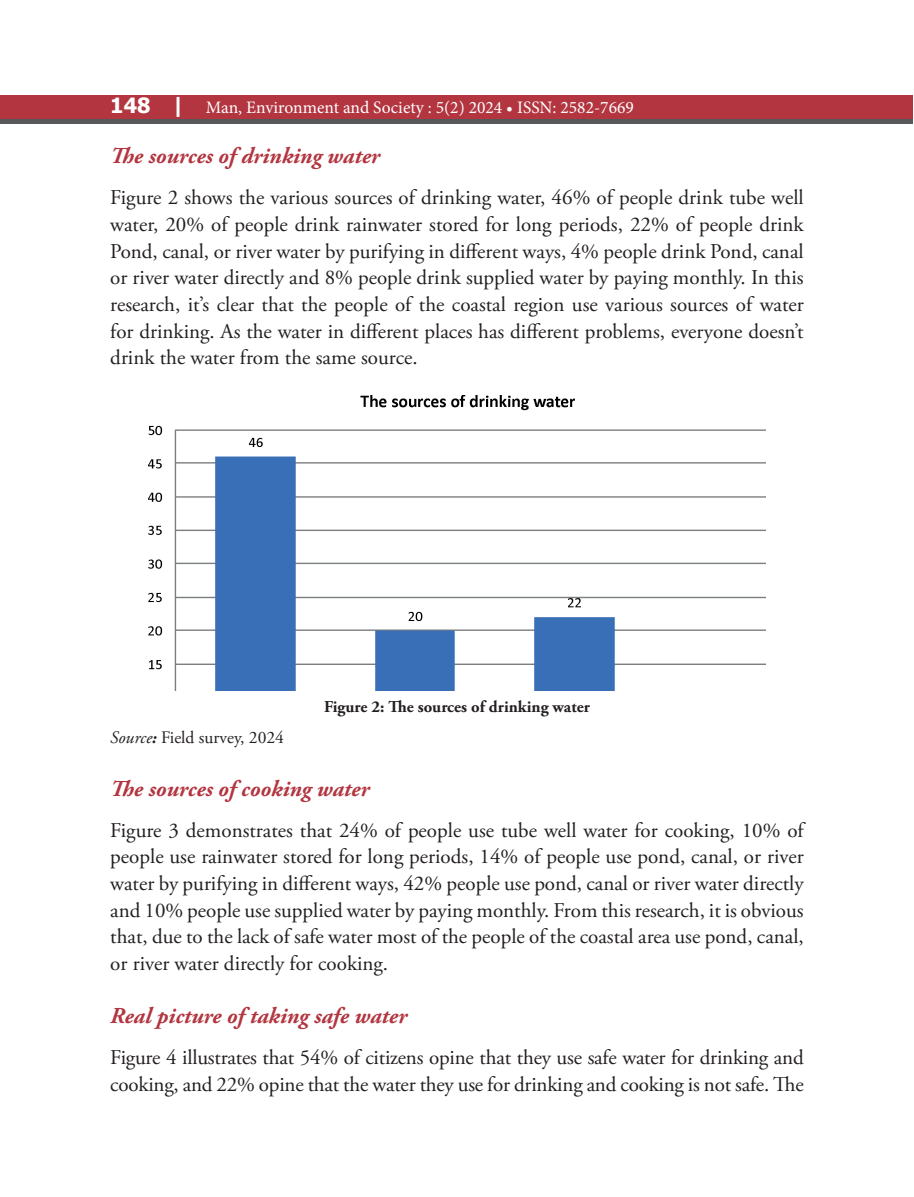
<style>
.page{position:relative;width:914px;height:1197px;background:#fff}
.page>*{position:absolute;margin:0;border:0;box-sizing:border-box;transform-origin:0 0}
.sub_head_2{font:italic 700 22.75px "Adobe Garamond Pro";color:#b33540}
.Body_left{font:21px/26.6px "Adobe Garamond Pro";letter-spacing:-.01em;color:#231f20;text-align:justify}
.t1{font:17.5px "Minion Pro";color:#fff}
.source{font:17.5px "Adobe Garamond Pro";color:#231f20}
.t2{font:700 16.62px "Adobe Garamond Pro";color:#231f20}
.s1{font-family:"Tahoma";font-weight:700;font-size:21px}
.s2{font-style:italic}
.s3{font-weight:700;font-style:italic}
</style>
<div class="page">
<div style="left:1px;top:95px;width:912px;height:29px;background:#b33540"></div>
<div style="left:1px;top:119px;width:912px;height:5px;background:#57585a"></div>
<img style="left:149px;top:395px;width:616px;height:295px">
<p class="t1" style="left:110px;top:96px;width:525px"><span class="s1">148 |</span> Man, Environment and Society : 5(2) 2024 • ISSN: 2582-7669</p>
<p class="sub_head_2" style="left:110px;top:143px;width:271px">The sources of drinking water</p>
<p class="Body_left" style="left:110px;top:185px;width:695px">Figure 2 shows the various sources of drinking water, 46% of people drink tube well water, 20% of people drink rainwater stored for long periods, 22% of people drink Pond, canal, or river water by purifying in different ways, 4% people drink Pond, canal or river water directly and 8% people drink supplied water by paying monthly. In this research, it’s clear that the people of the coastal region use various sources of water for drinking. As the water in different places has different problems, everyone doesn’t drink the water from the same source.</p>
<p class="t2" style="left:324px;top:697px;width:267px">Figure 2: The sources of drinking water</p>
<p class="source" style="left:110px;top:726px;width:175px"><span class="s2">Source</span><span class="s3">:</span> Field survey, 2024</p>
<p class="sub_head_2" style="left:110px;top:776px;width:260px">The sources of cooking water</p>
<p class="Body_left" style="left:110px;top:817px;width:695px">Figure 3 demonstrates that 24% of people use tube well water for cooking, 10% of people use rainwater stored for long periods, 14% of people use pond, canal, or river water by purifying in different ways, 42% people use pond, canal or river water directly and 10% people use supplied water by paying monthly. From this research, it is obvious that, due to the lack of safe water most of the people of the coastal area use pond, canal, or river water directly for cooking.</p>
<p class="sub_head_2" style="left:110px;top:1003px;width:298px">Real picture of taking safe water</p>
<p class="Body_left" style="left:110px;top:1045px;width:695px">Figure 4 illustrates that 54% of citizens opine that they use safe water for drinking and cooking, and 22% opine that the water they use for drinking and cooking is not safe. The</p>
</div>
